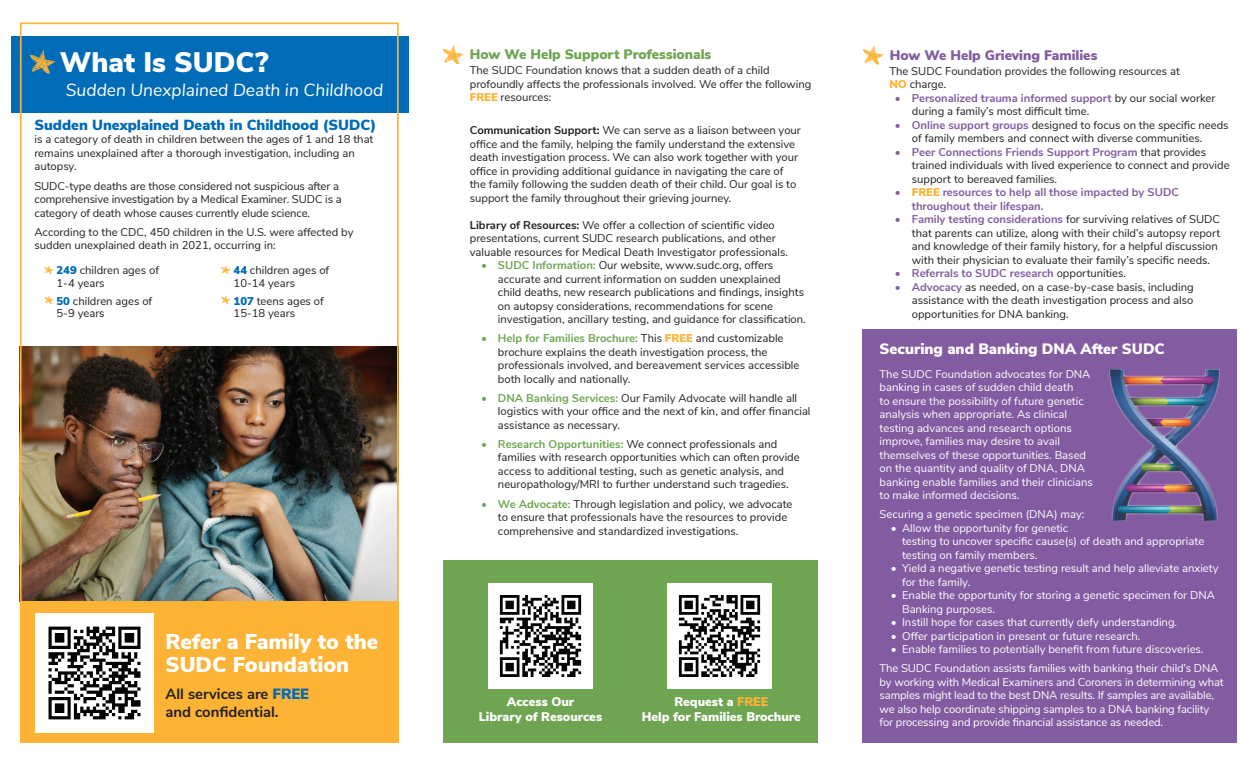
<style>
.page{position:relative;width:1260px;height:765px;background:#fff}
.page>*{position:absolute;margin:0;border:0;box-sizing:border-box;transform-origin:0 0}
.t1{font:900 28.12px "Nunito Sans";color:#fff}
.t2{font:900 21.38px/23px "Nunito Sans";color:#fff}
.t3{font:italic 17.5px "Nunito Sans";color:#fff}
.t4{font:900 15px "Nunito Sans";color:#fff}
.t5{font:700 14.75px/17.8px "Nunito Sans";color:#231f20}
.t6{font:900 14.62px "Nunito Sans";color:#006bb6}
.t7{font:900 13.75px "Nunito Sans";color:#6fa552}
.t8{font:900 13.75px "Nunito Sans";color:#825ba1}
.t9{font:900 12.5px/15px "Nunito Sans";color:#fff;text-align:center}
.t10{font:11.25px/13.5px "Nunito Sans";color:#231f20}
.t11{font:11.25px/13.5px "Nunito Sans";color:#fff}
.t12{font:700 11.25px/13.5px "Nunito Sans";color:#825ba1}
.s1{font-weight:900;color:#006bb6}
.s2{font-weight:900;color:#fcb336}
.s3{font-weight:700}
.s4{font-weight:700;color:#6fa552}
.s5{color:#fcb336}
.s6{font-weight:900;color:#fcb333}
.s7{font-weight:700;color:#825ba1}
.s8{font-weight:400;color:#231f20}
</style>
<div class="page">
<img style="left:23px;top:346px;width:373px;height:255px">
<div style="left:11px;top:36px;width:398px;height:76px;background:#006bb6"></div>
<svg style="left:442px;top:45px;width:22px;height:19px"></svg>
<div style="left:22px;top:601px;width:377px;height:141px;background:#fcb336"></div>
<img style="left:35px;top:614px;width:118px;height:118px">
<svg style="left:44px;top:265px;width:10px;height:9px"></svg>
<svg style="left:44px;top:295px;width:10px;height:9px"></svg>
<svg style="left:221px;top:265px;width:9px;height:9px"></svg>
<svg style="left:221px;top:295px;width:9px;height:9px"></svg>
<svg style="left:30px;top:50px;width:25px;height:24px"></svg>
<div style="left:443px;top:560px;width:375px;height:182px;background:#6fa552"></div>
<img style="left:488px;top:584px;width:105px;height:105px">
<img style="left:667px;top:584px;width:105px;height:105px">
<svg style="left:862px;top:45px;width:22px;height:20px"></svg>
<div style="left:862px;top:330px;width:376px;height:413px;background:#825ba1"></div>
<img style="left:1109px;top:369px;width:111px;height:151px">
<h1 class="t1" style="left:60px;top:42px;width:210px">What Is SUDC?</h1>
<h3 class="t3" style="left:66px;top:78px;width:319px">Sudden Unexplained Death in Childhood</h3>
<p class="t6" style="left:34px;top:114px;width:343px">Sudden Unexplained Death in Childhood (SUDC)</p>
<p class="t10" style="left:34px;top:132px;width:341px">is a category of death in children between the ages of 1 and 18 that remains unexplained after a thorough investigation, including an autopsy.</p>
<p class="t10" style="left:34px;top:178px;width:309px">SUDC-type deaths are those considered not suspicious after a comprehensive investigation by a Medical Examiner. SUDC is a category of death whose causes currently elude science.</p>
<p class="t10" style="left:34px;top:225px;width:321px">According to the CDC, 450 children in the U.S. were affected by sudden unexplained death in 2021, occurring in:</p>
<p class="t10" style="left:57px;top:263px;width:104px;line-height:12.5px"><span class="s1">249</span> children ages of<br>1-4 years</p>
<p class="t10" style="left:57px;top:294px;width:97px;line-height:12.5px"><span class="s1">50</span> children ages of<br>5-9 years</p>
<p class="t10" style="left:234px;top:263px;width:97px;line-height:12.5px"><span class="s1">44</span> children ages of<br>10-14 years</p>
<p class="t10" style="left:234px;top:294px;width:92px;line-height:12.5px"><span class="s1">107</span> teens ages of<br>15-18 years</p>
<h2 class="t2" style="left:166px;top:629px;width:214px">Refer a Family to the<br>SUDC Foundation</h2>
<h3 class="t5" style="left:166px;top:684px;width:145px">All services are <span class="s1">FREE </span>and confidential.</h3>
<p class="t7" style="left:470px;top:44px;width:243px">How We Help Support Professionals</p>
<p class="t10" style="left:470px;top:63px;width:343px">The SUDC Foundation knows that a sudden death of a child profoundly affects the professionals involved. We offer the following<br><span class="s2">FREE</span> resources:</p>
<p class="t10" style="left:470px;top:123px;width:333px"><span class="s3">Communication Support:</span> We can serve as a liaison between your office and the family, helping the family understand the extensive death investigation process. We can also work together with your office in providing additional guidance in navigating the care of the family following the sudden death of their child. Our goal is to support the family throughout their grieving journey.</p>
<p class="t10" style="left:470px;top:217px;width:320px"><span class="s3">Library of Resources:</span> We offer a collection of scientific video presentations, current SUDC research publications, and other valuable resources for Medical Death Investigator professionals.</p>
<p class="t10" style="left:498px;top:258px;width:309px;text-indent:-17px"><span class="s4">• SUDC Information:</span> Our website, www.sudc.org, offers accurate and current information on sudden unexplained child deaths, new research publications and findings, insights on autopsy considerations, recommendations for scene investigation, ancillary testing, and guidance for classification.</p>
<p class="t10" style="left:498px;top:331px;width:303px;text-indent:-17px"><span class="s4">• Help for Families Brochure:</span> This <span class="s2">FREE</span> and customizable brochure explains the death investigation process, the professionals involved, and bereavement services accessible both locally and nationally.</p>
<p class="t10" style="left:498px;top:390px;width:314px;text-indent:-17px"><span class="s4">• DNA Banking Services:</span> Our Family Advocate will handle all logistics with your office and the next of kin, and offer financial assistance as necessary.</p>
<p class="t10" style="left:498px;top:437px;width:303px;text-indent:-17px"><span class="s4">• Research Opportunities:</span> We connect professionals and families with research opportunities which can often provide access to additional testing, such as genetic analysis, and neuropathology/MRI to further understand such tragedies.</p>
<p class="t10" style="left:498px;top:496px;width:296px;text-indent:-17px"><span class="s4">• We Advocate:</span> Through legislation and policy, we advocate to ensure that professionals have the resources to provide comprehensive and standardized investigations.</p>
<p class="t9" style="left:479px;top:694px;width:125px">Access Our<br>Library of Resources</p>
<p class="t9" style="left:642px;top:694px;width:160px">Request a <span class="s5">FREE<br></span>Help for Families Brochure</p>
<p class="t8" style="left:890px;top:45px;width:209px">How We Help Grieving Families</p>
<p class="t10" style="left:889px;top:64px;width:292px">The SUDC Foundation provides the following resources at<br><span class="s6">NO</span> charge.</p>
<p class="t10" style="left:912px;top:91px;width:305px;text-indent:-17px"><span class="s7">• Personalized trauma informed support</span> by our social worker during a family’s most difficult time.</p>
<p class="t10" style="left:912px;top:118px;width:318px;text-indent:-17px"><span class="s7">• Online support groups</span> designed to focus on the specific needs of family members and connect with diverse communities.</p>
<p class="t10" style="left:912px;top:145px;width:319px;text-indent:-17px"><span class="s7">• Peer Connections Friends Support Program</span> that provides trained individuals with lived experience to connect and provide support to bereaved families.</p>
<p class="t12" style="left:912px;top:185px;width:269px;text-indent:-17px">• <span class="s6">FREE</span> resources to help all those impacted by SUDC throughout their lifespan.</p>
<p class="t10" style="left:912px;top:212px;width:310px;text-indent:-17px"><span class="s7">• Family testing considerations</span> for surviving relatives of SUDC that parents can utilize, along with their child’s autopsy report and knowledge of their family history, for a helpful discussion with their physician to evaluate their family’s specific needs.</p>
<p class="t12" style="left:895px;top:266px;width:233px">• Referrals to SUDC research <span class="s8">opportunities.</span></p>
<p class="t10" style="left:912px;top:280px;width:283px;text-align:justify;text-indent:-17px"><span class="s7">• Advocacy</span> as needed, on a case-by-case basis, including assistance with the death investigation process and also opportunities for DNA banking.</p>
<h3 class="t4" style="left:880px;top:338px;width:287px">Securing and Banking DNA After SUDC</h3>
<p class="t11" style="left:880px;top:366px;width:215px">The SUDC Foundation advocates for DNA banking in cases of sudden child death<br>to ensure the possibility of future genetic analysis when appropriate. As clinical testing advances and research options improve, families may desire to avail themselves of these opportunities. Based on the quantity and quality of DNA, DNA banking enable families and their clinicians to make informed decisions.</p>
<p class="t11" style="left:880px;top:507px;width:206px">Securing a genetic specimen (DNA) may:</p>
<p class="t11" style="left:902px;top:520px;width:304px;text-indent:-11px">• Allow the opportunity for genetic<br>testing to uncover specific cause(s) of death and appropriate testing on family members.</p>
<p class="t11" style="left:902px;top:561px;width:318px;text-indent:-11px">• Yield a negative genetic testing result and help alleviate anxiety for the family.</p>
<p class="t11" style="left:902px;top:588px;width:314px;text-indent:-11px">• Enable the opportunity for storing a genetic specimen for DNA<br>Banking purposes.</p>
<p class="t11" style="left:891px;top:615px;width:288px">• Instill hope for cases that currently defy understanding.</p>
<p class="t11" style="left:891px;top:628px;width:251px">• Offer participation in present or future research.</p>
<p class="t11" style="left:880px;top:639px;width:340px;line-height:19.1px;text-align:center">• Enable families to potentially benefit from future discoveries.<br>The SUDC Foundation assists families with banking their child’s DNA</p>
<p class="t11" style="left:880px;top:674px;width:346px">by working with Medical Examiners and Coroners in determining what samples might lead to the best DNA results. If samples are available, we also help coordinate shipping samples to a DNA banking facility for processing and provide financial assistance as needed.</p>
</div>
